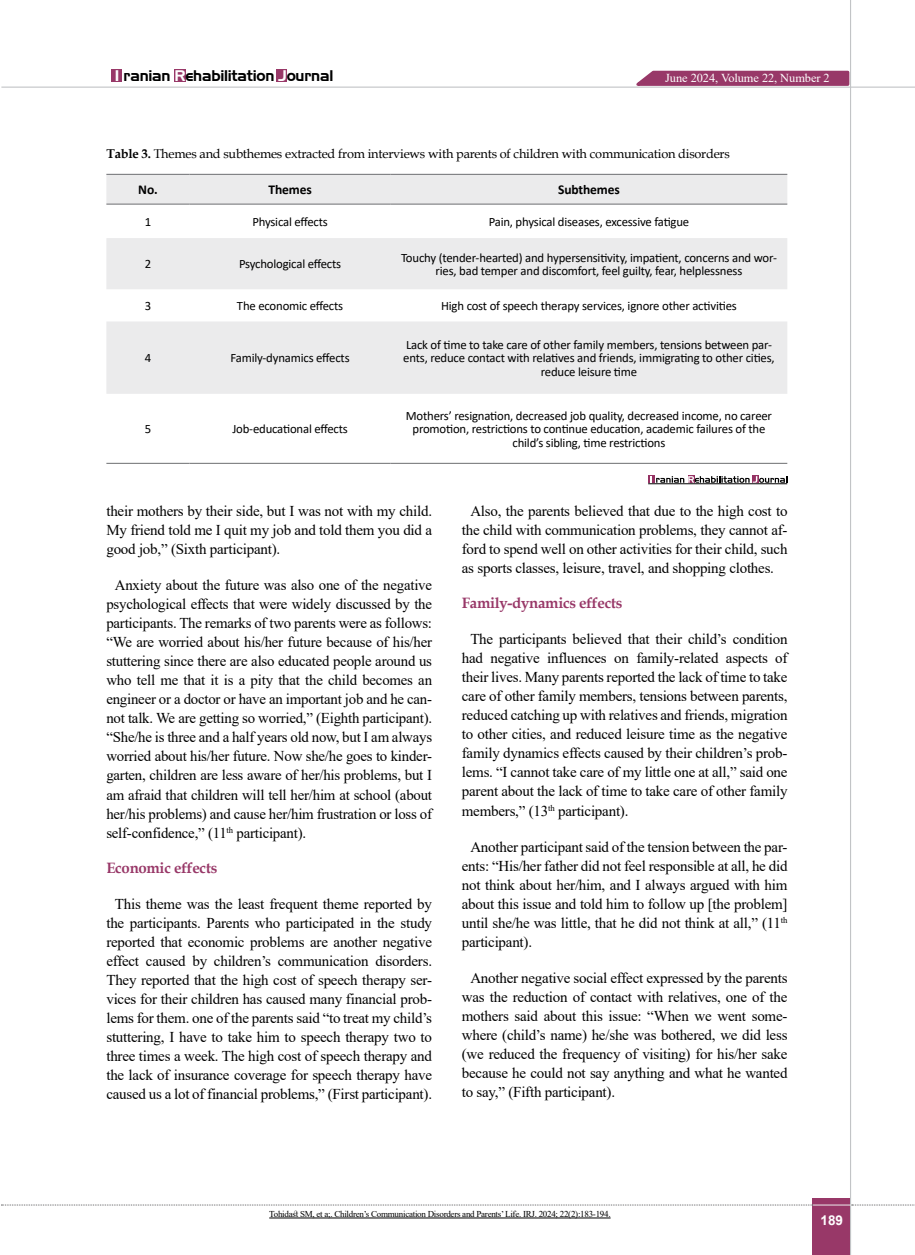
<style>
.page{position:relative;width:915px;height:1255px;background:#fff}
.page>*{position:absolute;margin:0;border:0;box-sizing:border-box;transform-origin:0 0}
.t1{font:15px/19px "Times New Roman";letter-spacing:-.015em;color:#000;text-align:justify}
.t2{font:700 15px "Book Antiqua";letter-spacing:-.02em;color:#983868}
.t3{font:15px "Aero Regular SWFTE";letter-spacing:-.015em;color:#000}
.t4{font:700 13.5px "Calibri";letter-spacing:-.01em;color:#000}
.t5{font:700 13.5px "Arial";color:#fff}
.t6{font:12.75px/13.5px "Calibri";letter-spacing:-.015em;color:#000;text-align:center}
.t7{font:12.75px "Book Antiqua";letter-spacing:-.015em;color:#000}
.t8{font:12.15px "Times New Roman";letter-spacing:-.005em;color:#fff}
.t9{font:9px "Times New Roman";letter-spacing:-.03em;color:#000}
.s1{color:#fff}
.s2{font-weight:700}
</style>
<div class="page">
<hr style="left:1px;top:87px;width:913px;height:1px;background:#c2c4c6">
<div style="left:812px;top:1198px;width:38px;height:56px;background:#983868"></div>
<hr style="left:849px;top:0;width:1px;height:1254px;background:#c2c4c6">
<hr style="left:812px;top:1204px;width:38px;height:1px;background:#ebebec">
<svg style="left:1px;top:1204px;width:811px;height:1px"></svg>
<svg style="left:851px;top:1204px;width:64px;height:1px"></svg>
<div style="left:112px;top:69px;width:10px;height:13px;background:#983868"></div>
<div style="left:174px;top:69px;width:12px;height:13px;background:#983868"></div>
<div style="left:276px;top:69px;width:11px;height:13px;background:#983868"></div>
<svg style="left:629px;top:69px;width:221px;height:18px;background:#ac6187"></svg>
<svg style="left:106px;top:175px;width:681px;height:219px;fill:#ebebec"></svg>
<hr style="left:106px;top:463px;width:83px;height:1px;background:#6d6e71">
<hr style="left:189px;top:463px;width:201px;height:1px;background:#6d6e71">
<hr style="left:390px;top:463px;width:397px;height:1px;background:#6d6e71">
<hr style="left:106px;top:174px;width:83px;height:1px;background:#6d6e71">
<hr style="left:189px;top:174px;width:201px;height:1px;background:#6d6e71">
<hr style="left:390px;top:174px;width:397px;height:1px;background:#6d6e71">
<hr style="left:106px;top:204px;width:83px;height:1px;background:#6d6e71">
<hr style="left:189px;top:204px;width:201px;height:1px;background:#6d6e71">
<hr style="left:390px;top:204px;width:397px;height:1px;background:#6d6e71">
<div style="left:648px;top:475px;width:6px;height:8px;background:#953263"></div>
<div style="left:687px;top:475px;width:7px;height:8px;background:#953263"></div>
<div style="left:751px;top:475px;width:7px;height:8px;background:#953263"></div>
<svg style="left:650px;top:476px;width:137px;height:7px"></svg>
<hr style="left:648px;top:483px;width:139px;height:1px;background:#000">
<hr style="left:269px;top:1217px;width:341px;height:1px;background:#000">
<p class="t3" style="left:115px;top:67px;width:220px"><span class="s1">I</span> ranian <span class="s1">R</span>ehabilitation <span class="s1">J</span>ournal</p>
<p class="t8" style="left:665px;top:69px;width:166px">June 2024, Volume 22, Number 2</p>
<p class="t7" style="left:106px;top:145px;width:624px"><span class="s2">Table 3.</span> Themes and subthemes extracted from interviews with parents of children with communication disorders</p>
<p class="t4" style="left:138px;top:180px;width:21px">No.</p>
<p class="t4" style="left:268px;top:180px;width:45px">Themes</p>
<p class="t4" style="left:558px;top:180px;width:63px">Subthemes</p>
<p class="t6" style="left:145px;top:215px;width:8px">1</p>
<p class="t6" style="left:252px;top:215px;width:77px">Physical effects</p>
<p class="t6" style="left:488px;top:215px;width:202px">Pain, physical diseases, excessive fatigue</p>
<p class="t6" style="left:145px;top:257px;width:8px">2</p>
<p class="t6" style="left:239px;top:257px;width:104px">Psychological effects</p>
<p class="t6" style="left:401px;top:250px;width:377px">Touchy (tender-hearted) and hypersensitivity, impatient, concerns and wor&shy;ries, bad temper and discomfort, feel guilty, fear, helplessness</p>
<p class="t6" style="left:145px;top:299px;width:8px">3</p>
<p class="t6" style="left:237px;top:299px;width:108px">The economic effects</p>
<p class="t6" style="left:441px;top:299px;width:297px">High cost of speech therapy services, ignore other activities</p>
<p class="t6" style="left:145px;top:351px;width:8px">4</p>
<p class="t6" style="left:230px;top:351px;width:121px">Family-dynamics effects</p>
<p class="t6" style="left:145px;top:422px;width:8px">5</p>
<p class="t6" style="left:232px;top:422px;width:117px">Job-educational effects</p>
<p class="t6" style="left:403px;top:337px;width:373px">Lack of time to take care of other family members, tensions between par&shy;ents, reduce contact with relatives and friends, immigrating to other cities, reduce leisure time</p>
<p class="t6" style="left:405px;top:408px;width:367px">Mothers’ resignation, decreased job quality, decreased income, no career promotion, restrictions to continue education, academic failures of the child’s sibling, time restrictions</p>
<p class="t1" style="left:106px;top:500px;width:327px">their mothers by their side, but I was not with my child.<br>My friend told me I quit my job and told them you did a good job,” (Sixth participant).</p>
<p class="t1" style="left:106px;top:575px;width:327px;text-indent:9px">Anxiety about the future was also one of the negative psychological effects that were widely discussed by the participants. The remarks of two parents were as follows: “We are worried about his/her future because of his/her stuttering since there are also educated people around us who tell me that it is a pity that the child becomes an engineer or a doctor or have an important job and he can&shy;not talk. We are getting so worried,” (Eighth participant). “She/he is three and a half years old now, but I am always worried about his/her future. Now she/he goes to kinder&shy;garten, children are less aware of her/his problems, but I am afraid that children will tell her/him at school (about her/his problems) and cause her/him frustration or loss of self-confidence,” (11<sup>th</sup> participant).</p>
<p class="t2" style="left:106px;top:857px;width:112px">Economic effects</p>
<p class="t1" style="left:106px;top:893px;width:327px;text-align:center">This theme was the least frequent theme reported by the participants. Parents who participated in the study reported that economic problems are another negative effect caused by children’s communication disorders.<br>They reported that the high cost of speech therapy ser&shy;vices for their children has caused many financial prob&shy;lems for them. one of the parents said “to treat my child’s stuttering, I have to take him to speech therapy two to three times a week. The high cost of speech therapy and the lack of insurance coverage for speech therapy have caused us a lot of financial problems,” (First participant).</p>
<p class="t1" style="left:461px;top:500px;width:327px;text-indent:9px">Also, the parents believed that due to the high cost to the child with communication problems, they cannot af&shy;ford to spend well on other activities for their child, such as sports classes, leisure, travel, and shopping clothes.</p>
<p class="t2" style="left:461px;top:592px;width:162px">Family-dynamics effects</p>
<p class="t1" style="left:461px;top:629px;width:327px;text-indent:9px">The participants believed that their child’s condition had negative influences on family-related aspects of their lives. Many parents reported the lack of time to take care of other family members, tensions between parents, reduced catching up with relatives and friends, migration to other cities, and reduced leisure time as the negative family dynamics effects caused by their children’s prob&shy;lems. “I cannot take care of my little one at all,” said one parent about the lack of time to take care of other family members,” (13<sup>th</sup> participant).</p>
<p class="t1" style="left:461px;top:836px;width:327px;text-indent:9px">Another participant said of the tension between the par&shy;ents: “His/her father did not feel responsible at all, he did not think about her/him, and I always argued with him about this issue and told him to follow up [the problem] until she/he was little, that he did not think at all,” (11<sup>th </sup>participant).</p>
<p class="t1" style="left:461px;top:967px;width:327px;text-indent:9px">Another negative social effect expressed by the parents was the reduction of contact with relatives, one of the mothers said about this issue: “When we went some&shy;where (child’s name) he/she was bothered, we did less (we reduced the frequency of visiting) for his/her sake because he could not say anything and what he wanted to say,” (Fifth participant).</p>
<p class="t9" style="left:269px;top:1207px;width:343px">Tohidast SM, et a;. Children’s Communication Disorders and Parents’ Life. IRJ. 2024; 22(2):183-194.</p>
<p class="t5" style="left:820px;top:1210px;width:24px">189</p>
</div>
